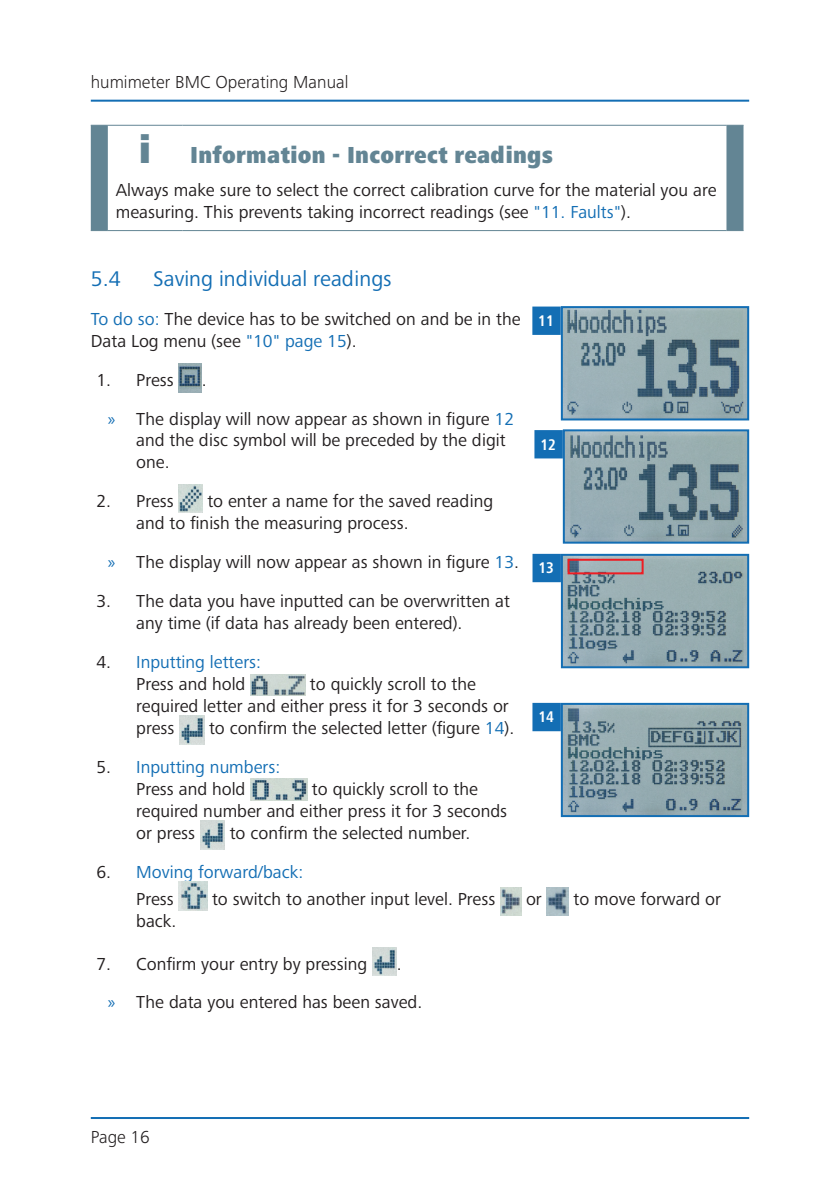
<style>
.page{position:relative;width:840px;height:1191px;background:#fff}
.page>*{position:absolute;margin:0;border:0;box-sizing:border-box;transform-origin:0 0}
.t1{font:900 condensed 24px "Frutiger Next Pro";letter-spacing:.01em;color:#638594}
.t2{font:22px "Frutiger Next Pro";color:#136eb4}
.t3{font:18px/22px "Frutiger Next Pro";color:#231f20}
.t4{font:18px/22px "Frutiger Next Pro";color:#136eb4}
.t5{font:300 18px "Frutiger Next Pro";color:#231f20}
.t6{font:700 condensed 16px "Frutiger Next Pro";color:#fff}
.s1{font-size:40px}
.s2{color:#136eb4}
.s3{font-family:"Myriad Pro";color:#136eb4}
.s4{color:#231f20}
</style>
<div class="page">
<hr style="left:91px;top:100px;width:657px;height:2px;background:#136eb4">
<hr style="left:91px;top:1117px;width:657px;height:2px;background:#136eb4">
<svg style="left:91px;top:126px;width:652px;height:104px"></svg>
<svg style="left:91px;top:125px;width:17px;height:1px"></svg>
<hr style="left:108px;top:125px;width:74px;height:1px;background:#638594">
<hr style="left:182px;top:125px;width:544px;height:1px;background:#638594">
<svg style="left:726px;top:125px;width:17px;height:1px"></svg>
<svg style="left:91px;top:230px;width:17px;height:1px"></svg>
<hr style="left:108px;top:230px;width:74px;height:1px;background:#638594">
<hr style="left:182px;top:230px;width:544px;height:1px;background:#638594">
<svg style="left:726px;top:230px;width:17px;height:1px"></svg>
<img style="left:179px;top:364px;width:23px;height:28px">
<img style="left:179px;top:484px;width:23px;height:29px">
<img style="left:250px;top:674px;width:55px;height:22px">
<img style="left:179px;top:715px;width:25px;height:29px">
<img style="left:250px;top:779px;width:57px;height:22px">
<img style="left:200px;top:820px;width:25px;height:29px">
<img style="left:179px;top:881px;width:28px;height:29px">
<img style="left:500px;top:887px;width:21px;height:29px">
<img style="left:546px;top:887px;width:22px;height:29px">
<img style="left:372px;top:947px;width:24px;height:28px">
<div style="left:533px;top:307px;width:26px;height:27px;background:#136eb4"></div>
<div style="left:532px;top:306px;width:28px;height:29px;border:2px solid #136eb4"></div>
<img style="left:563px;top:309px;width:182px;height:108px">
<div style="left:560px;top:306px;width:188px;height:114px;border:2px solid #136eb4"></div>
<div style="left:535px;top:431px;width:26px;height:26px;background:#136eb4"></div>
<div style="left:534px;top:430px;width:28px;height:28px;border:2px solid #136eb4"></div>
<img style="left:565px;top:432px;width:180px;height:108px">
<div style="left:562px;top:429px;width:186px;height:114px;border:2px solid #136eb4"></div>
<div style="left:533px;top:555px;width:26px;height:26px;background:#136eb4"></div>
<div style="left:532px;top:554px;width:28px;height:28px;border:2px solid #136eb4"></div>
<img style="left:563px;top:557px;width:182px;height:108px">
<div style="left:560px;top:554px;width:188px;height:114px;border:2px solid #136eb4"></div>
<div style="left:567px;top:559px;width:76px;height:15px;border:2px solid #ee1d23"></div>
<div style="left:533px;top:704px;width:26px;height:26px;background:#136eb4"></div>
<div style="left:532px;top:703px;width:28px;height:28px;border:2px solid #136eb4"></div>
<img style="left:563px;top:706px;width:182px;height:108px">
<div style="left:560px;top:703px;width:188px;height:114px;border:2px solid #136eb4"></div>
<p class="t5" style="left:91px;top:72px;width:259px">humimeter BMC Operating Manual</p>
<h1 class="t1" style="left:139px;top:141px;width:415px"><span class="s1">i</span> Information - Incorrect readings</h1>
<p class="t3" style="left:116px;top:179px;width:602px">Always make sure to select the correct calibration curve for the material you are measuring. This prevents taking incorrect readings (see <span class="s2">"11. Faults"</span>).</p>
<p class="t2" style="left:91px;top:266px;width:31px">5.4</p>
<p class="t2" style="left:153px;top:266px;width:240px">Saving individual readings</p>
<p class="t3" style="left:91px;top:308px;width:431px"><span class="s2">To do so:</span> The device has to be switched on and be in the<br>Data Log menu (see <span class="s2">"10" page 15</span>).</p>
<p class="t3" style="left:96px;top:369px;width:79px">1. Press</p>
<p class="t3" style="left:108px;top:361px;width:407px;line-height:38.6px;text-indent:94px">.<br><span class="s3">»</span> The display will now appear as shown in figure <span class="s2">12</span></p>
<p class="t3" style="left:136px;top:429px;width:371px">and the disc symbol will be preceded by the digit one.</p>
<p class="t3" style="left:96px;top:490px;width:79px">2. Press</p>
<p class="t6" style="left:538px;top:311px;width:17px">11</p>
<p class="t6" style="left:540px;top:435px;width:17px">12</p>
<p class="t3" style="left:136px;top:490px;width:358px;text-indent:71px">to enter a name for the saved reading and to finish the measuring process.</p>
<p class="t3" style="left:108px;top:551px;width:412px"><span class="s3">»</span> The display will now appear as shown in figure <span class="s2">13</span>.</p>
<p class="t3" style="left:96px;top:590px;width:415px;text-align:center">3. The data you have inputted can be overwritten at any time (if data has already been entered).</p>
<p class="t4" style="left:136px;top:651px;width:126px;text-indent:-40px"><span class="s4">4.</span> Inputting letters:<br><span class="s4">Press and hold</span></p>
<p class="t6" style="left:538px;top:559px;width:17px">13</p>
<p class="t3" style="left:136px;top:673px;width:374px;text-indent:174px">to quickly scroll to the required letter and either press it for 3 seconds or press</p>
<p class="t6" style="left:538px;top:708px;width:17px">14</p>
<p class="t3" style="left:209px;top:717px;width:306px">to confirm the selected letter (figure <span class="s2">14</span>).</p>
<p class="t4" style="left:96px;top:756px;width:185px;text-align:center"><span class="s4">5.</span> Inputting numbers:<br><span class="s4">Press and hold</span></p>
<p class="t3" style="left:136px;top:778px;width:372px;text-indent:176px">to quickly scroll to the required number and either press it for 3 seconds or press</p>
<p class="t3" style="left:229px;top:822px;width:242px">to confirm the selected number.</p>
<p class="t4" style="left:136px;top:859px;width:168px;line-height:26.2px;text-indent:-40px"><span class="s4">6.</span> Moving forward/back:<br><span class="s4">Press</span></p>
<p class="t3" style="left:212px;top:887px;width:285px">to switch to another input level. Press</p>
<p class="t3" style="left:525px;top:887px;width:17px">or</p>
<p class="t3" style="left:573px;top:887px;width:149px">to move forward or</p>
<p class="t3" style="left:136px;top:909px;width:42px">back.</p>
<p class="t3" style="left:96px;top:952px;width:272px">7. Confirm your entry by pressing</p>
<p class="t3" style="left:108px;top:944px;width:316px;line-height:38.6px;text-indent:289px">.<br><span class="s3">»</span> The data you entered has been saved.</p>
<p class="t5" style="left:91px;top:1126px;width:60px">Page 16</p>
</div>
